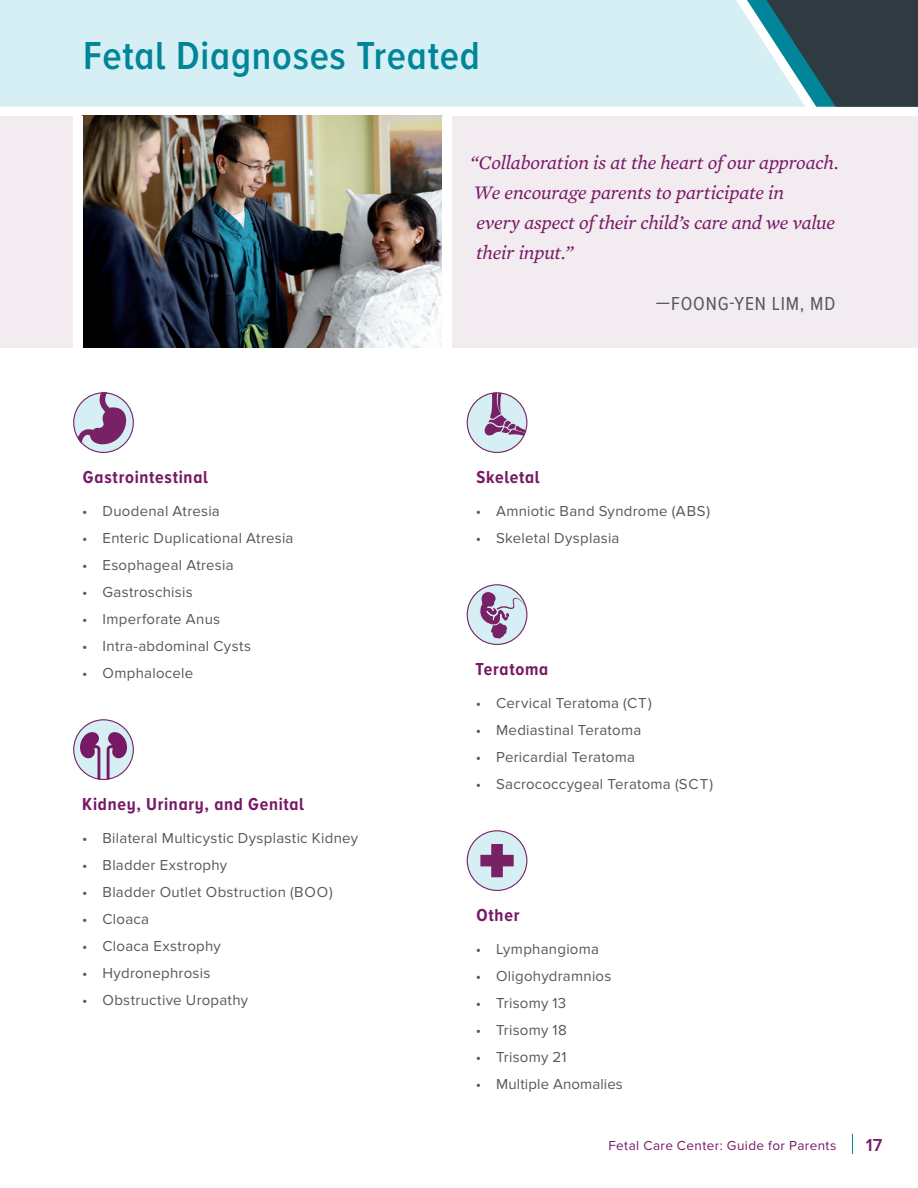
<style>
.page{position:relative;width:918px;height:1188px;background:#fff}
.page>*{position:absolute;margin:0;border:0;box-sizing:border-box;transform-origin:0 0}
.t1{font:600 40.5px "Proxima Nova A Cond";letter-spacing:.02em;color:#008599}
.t2{font:italic 19.5px/30px "Mercury Text G2";letter-spacing:-.01em;color:#771965}
.t3{font:19.5px "Proxima Nova Cond";letter-spacing:.04em;color:#57585a}
.t4{font:700 18px "Proxima Nova A Cond";letter-spacing:.04em;color:#771965}
.t5{font:600 18px "Proxima Nova A";color:#771965}
.t6{font:15px "Proxima Nova";letter-spacing:.015em;color:#57585a}
.t7{font:13.5px "Proxima Nova";letter-spacing:.03em;color:#771965}
</style>
<div class="page">
<div style="left:805px;top:0;width:113px;height:107px;background:#2f3b41"></div>
<div style="left:0;top:0;width:805px;height:107px;background:#d6eff5"></div>
<svg style="left:852px;top:1134px;width:1px;height:20px"></svg>
<svg style="left:73px;top:392px;width:61px;height:61px"></svg>
<svg style="left:73px;top:719px;width:61px;height:61px"></svg>
<svg style="left:467px;top:392px;width:60px;height:61px"></svg>
<svg style="left:467px;top:584px;width:60px;height:61px"></svg>
<svg style="left:467px;top:830px;width:60px;height:61px"></svg>
<div style="left:0;top:116px;width:918px;height:232px;background:#f2ebf0"></div>
<img style="left:82px;top:116px;width:360px;height:232px">
<div style="left:73px;top:116px;width:9px;height:232px;background:#fff"></div>
<div style="left:442px;top:116px;width:9px;height:232px;background:#fff"></div>
<h1 class="t1" style="left:83px;top:32px;width:398px">Fetal Diagnoses Treated</h1>
<p class="t4" style="left:83px;top:466px;width:126px">Gastrointestinal</p>
<p class="t6" style="left:82px;top:502px;width:139px">• Duodenal Atresia</p>
<p class="t6" style="left:82px;top:529px;width:213px">• Enteric Duplicational Atresia</p>
<p class="t6" style="left:82px;top:556px;width:153px">• Esophageal Atresia</p>
<p class="t6" style="left:82px;top:583px;width:112px">• Gastroschisis</p>
<p class="t6" style="left:82px;top:610px;width:139px">• Imperforate Anus</p>
<p class="t6" style="left:82px;top:637px;width:170px">• Intra-abdominal Cysts</p>
<p class="t6" style="left:82px;top:664px;width:112px">• Omphalocele</p>
<p class="t4" style="left:82px;top:793px;width:223px">Kidney, Urinary, and Genital</p>
<p class="t6" style="left:82px;top:829px;width:277px">• Bilateral Multicystic Dysplastic Kidney</p>
<p class="t6" style="left:82px;top:856px;width:147px">• Bladder Exstrophy</p>
<p class="t6" style="left:82px;top:883px;width:252px">• Bladder Outlet Obstruction (BOO)</p>
<p class="t6" style="left:82px;top:910px;width:68px">• Cloaca</p>
<p class="t6" style="left:82px;top:937px;width:140px">• Cloaca Exstrophy</p>
<p class="t6" style="left:82px;top:964px;width:130px">• Hydronephrosis</p>
<p class="t6" style="left:82px;top:991px;width:167px">• Obstructive Uropathy</p>
<h2 class="t2" style="left:471px;top:147px;width:370px">“Collaboration is at the heart of our approach.<br>We encourage parents to participate in<br>every aspect of their child’s care and we value their input.”</h2>
<h2 class="t3" style="left:656px;top:292px;width:181px">—FOONG-YEN LIM, MD</h2>
<p class="t4" style="left:477px;top:466px;width:65px">Skeletal</p>
<p class="t6" style="left:476px;top:502px;width:236px">• Amniotic Band Syndrome (ABS)</p>
<p class="t6" style="left:476px;top:529px;width:145px">• Skeletal Dysplasia</p>
<p class="t4" style="left:476px;top:658px;width:74px">Teratoma</p>
<p class="t6" style="left:476px;top:694px;width:177px">• Cervical Teratoma (CT)</p>
<p class="t6" style="left:476px;top:721px;width:167px">• Mediastinal Teratoma</p>
<p class="t6" style="left:476px;top:748px;width:161px">• Pericardial Teratoma</p>
<p class="t6" style="left:476px;top:775px;width:239px">• Sacrococcygeal Teratoma (SCT)</p>
<p class="t4" style="left:476px;top:904px;width:45px">Other</p>
<p class="t6" style="left:476px;top:940px;width:125px">• Lymphangioma</p>
<p class="t6" style="left:476px;top:967px;width:137px">• Oligohydramnios</p>
<p class="t6" style="left:476px;top:994px;width:92px">• Trisomy 13</p>
<p class="t6" style="left:476px;top:1021px;width:92px">• Trisomy 18</p>
<p class="t6" style="left:476px;top:1048px;width:92px">• Trisomy 21</p>
<p class="t6" style="left:476px;top:1075px;width:148px">• Multiple Anomalies</p>
<p class="t7" style="left:608px;top:1138px;width:230px">Fetal Care Center: Guide for Parents</p>
<p class="t5" style="left:866px;top:1134px;width:18px">17</p>
</div>
